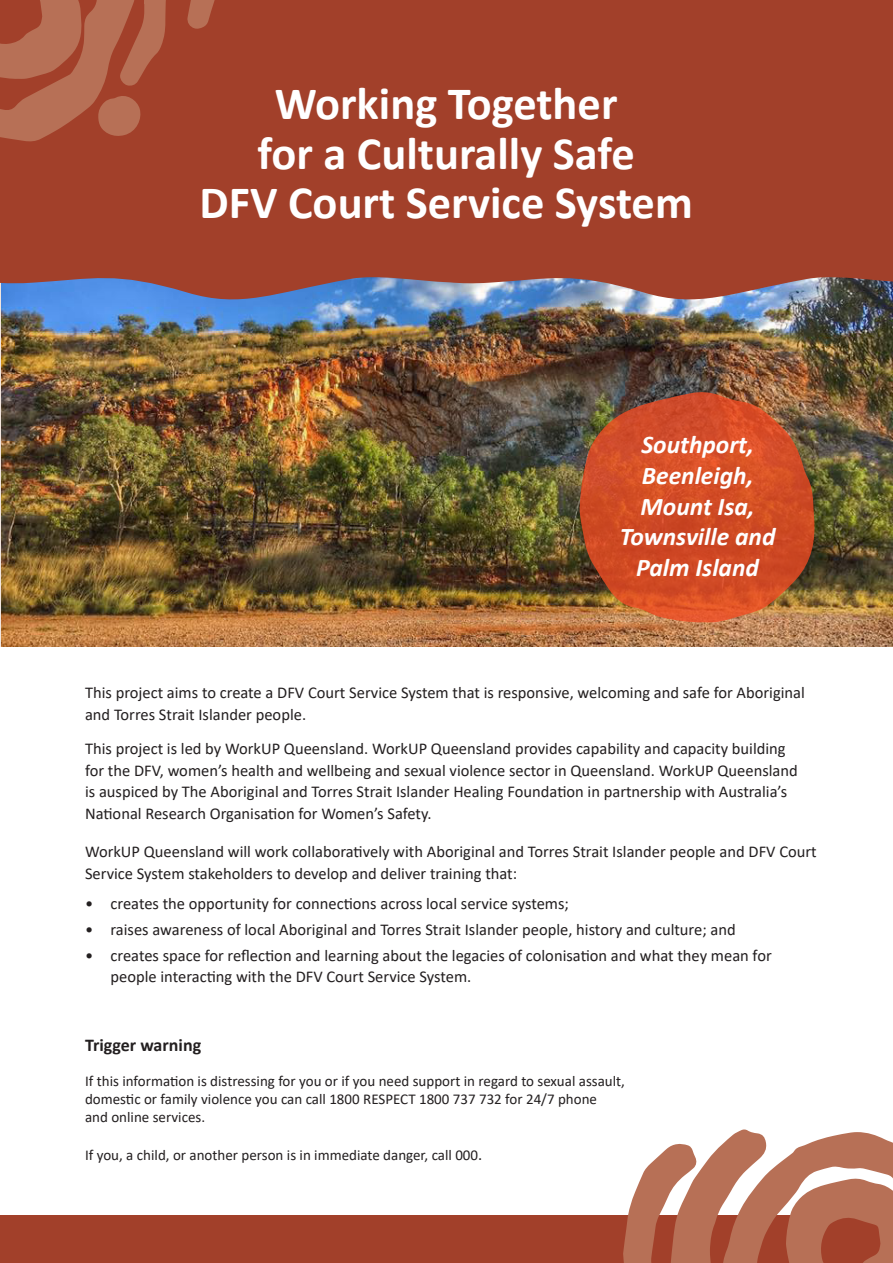
<style>
.page{position:relative;width:893px;height:1263px;background:#fff}
.page>*{position:absolute;margin:0;border:0;box-sizing:border-box;transform-origin:0 0}
.t1{font:700 46.5px/49.5px "Calibri";color:#fff;text-align:center}
.t2{font:italic 700 25.5px/30.6px "Calibri";color:#fff;text-align:center}
.t3{font:700 18px "Calibri";color:#231f20}
.t4{font:16.5px/21.6px "Calibri";color:#231f20}
.t5{font:15px/18px "Calibri";color:#231f20}
.s1{font-size:16.5px}
</style>
<div class="page">
<div style="left:0;top:1216px;width:893px;height:47px;background:#a2402a"></div>
<hr style="left:0;top:0;width:1px;height:646px;background:#f2e5dd">
<img style="left:1px;top:309px;width:892px;height:337px">
<img style="left:579px;top:391px;width:237px;height:232px">
<svg style="left:0;top:0;width:893px;height:309px;background:#9d4737"></svg>
<svg style="left:180px;top:0;width:37px;height:29px"></svg>
<svg style="left:0;top:0;width:167px;height:142px;background:#ae5c44"></svg>
<svg style="left:623px;top:1129px;width:270px;height:134px"></svg>
<h1 class="t1" style="left:199px;top:78px;width:495px">Working Together<br>for a Culturally Safe<br>DFV Court Service System</h1>
<p class="t2" style="left:620px;top:429px;width:157px">Southport,<br>Beenleigh,<br>Mount Isa,<br>Townsville and<br>Palm Island</p>
<p class="t4" style="left:85px;top:681px;width:721px">This project aims to create a DFV Court Service System that is responsive, welcoming and safe for Aboriginal and Torres Strait Islander people.</p>
<p class="t4" style="left:85px;top:737px;width:714px">This project is led by WorkUP Queensland. WorkUP Queensland provides capability and capacity building for the DFV, women’s health and wellbeing and sexual violence sector in Queensland. WorkUP Queensland is auspiced by The Aboriginal and Torres Strait Islander Healing Foundation in partnership with Australia’s National Research Organisation for Women’s Safety.</p>
<p class="t4" style="left:85px;top:841px;width:733px">WorkUP Queensland will work collaboratively with Aboriginal and Torres Strait Islander people and DFV Court<br>Service System stakeholders to develop and deliver training that:</p>
<p class="t4" style="left:85px;top:892px;width:485px">• creates the opportunity for connections across local service systems;</p>
<p class="t4" style="left:85px;top:918px;width:652px">• raises awareness of local Aboriginal and Torres Strait Islander people, history and culture; and</p>
<p class="t4" style="left:111px;top:944px;width:663px;text-indent:-26px">• creates space for reflection and learning about the legacies of colonisation and what they mean for people interacting with the DFV Court Service System.</p>
<p class="t3" style="left:85px;top:1032px;width:118px">Trigger warning</p>
<p class="t5" style="left:85px;top:1072px;width:541px">If this information is distressing for you or if you need support in regard to sexual assault, domestic or family violence you can call 1800 RESPECT 1800 737 732 for 24/7 phone<br>and online services.</p>
<p class="t5" style="left:85px;top:1145px;width:399px">If you, a child, or another person is in immediate danger, call 000<span class="s1">.</span></p>
</div>
